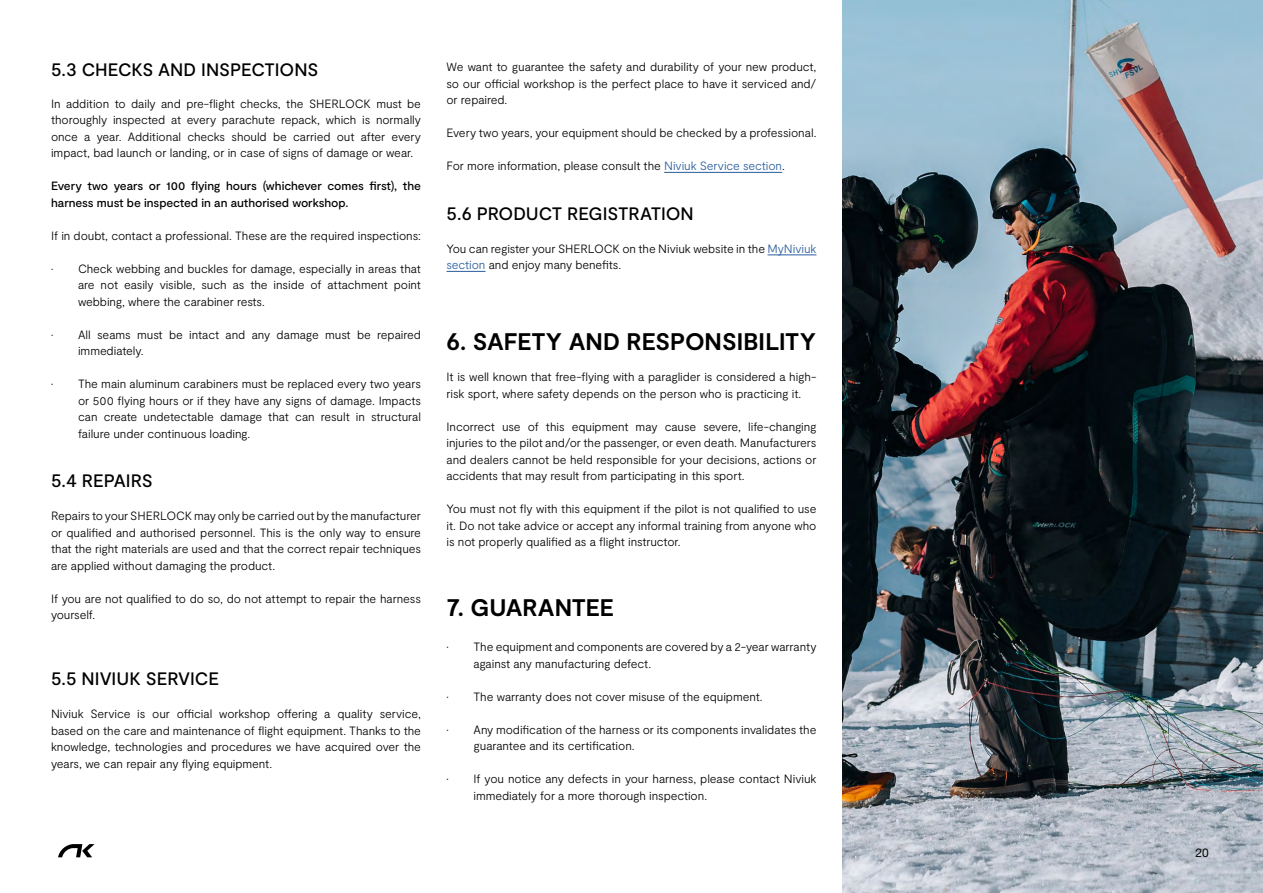
<style>
.page{position:relative;width:1263px;height:893px;background:#fff}
.page>*{position:absolute;margin:0;border:0;box-sizing:border-box;transform-origin:0 0}
.t1{font:700 24px "Moderat";color:#000}
.t2{font:500 18px "Moderat";letter-spacing:-.005em;color:#000}
.t3{font:300 12px/16.5px "Moderat";letter-spacing:-.01em;color:#000;text-align:justify}
.t4{font:500 12px/16.5px "Moderat";letter-spacing:-.005em;color:#000}
.t5{font:12px "Helvetica Neue LT Std";color:#000}
.s1{color:#275b9b}
</style>
<div class="page">
<img style="left:842px;top:0;width:421px;height:893px">
<hr style="left:664px;top:172px;width:118px;height:1px;background:#275b9b">
<hr style="left:767px;top:255px;width:49px;height:1px;background:#275b9b">
<hr style="left:446px;top:271px;width:39px;height:1px;background:#275b9b">
<svg style="left:58px;top:844px;width:37px;height:13px"></svg>
<h2 class="t2" style="left:51px;top:59px;width:269px">5.3 CHECKS AND INSPECTIONS</h2>
<p class="t3" style="left:51px;top:95px;width:371px">In addition to daily and pre-flight checks, the SHERLOCK must be thoroughly inspected at every parachute repack, which is normally once a year. Additional checks should be carried out after every impact, bad launch or landing, or in case of signs of damage or wear.</p>
<p class="t4" style="left:51px;top:178px;width:371px">Every two years or 100 flying hours (whichever comes first), the harness must be inspected in an authorised workshop.</p>
<p class="t3" style="left:51px;top:227px;width:371px">If in doubt, contact a professional. These are the required inspections:</p>
<p class="t3" style="left:78px;top:260px;width:344px;text-indent:-27px">• Check webbing and buckles for damage, especially in areas that are not easily visible, such as the inside of attachment point webbing, where the carabiner rests.</p>
<p class="t3" style="left:78px;top:326px;width:344px;text-indent:-27px">• All seams must be intact and any damage must be repaired immediately.</p>
<p class="t3" style="left:78px;top:376px;width:344px;text-indent:-27px">• The main aluminum carabiners must be replaced every two years or 500 flying hours or if they have any signs of damage. Impacts can create undetectable damage that can result in structural failure under continuous loading.</p>
<h2 class="t2" style="left:51px;top:470px;width:103px">5.4 REPAIRS</h2>
<p class="t3" style="left:51px;top:508px;width:371px">Repairs to your SHERLOCK may only be carried out by the manufacturer or qualified and authorised personnel. This is the only way to ensure that the right materials are used and that the correct repair techniques are applied without damaging the product.</p>
<p class="t3" style="left:51px;top:590px;width:371px">If you are not qualified to do so, do not attempt to repair the harness yourself.</p>
<h2 class="t2" style="left:51px;top:668px;width:169px">5.5 NIVIUK SERVICE</h2>
<p class="t3" style="left:51px;top:706px;width:371px">Niviuk Service is our official workshop offering a quality service, based on the care and maintenance of flight equipment. Thanks to the knowledge, technologies and procedures we have acquired over the years, we can repair any flying equipment.</p>
<p class="t3" style="left:446px;top:59px;width:371px">We want to guarantee the safety and durability of your new product, so our official workshop is the perfect place to have it serviced and/ or repaired.</p>
<p class="t3" style="left:446px;top:125px;width:371px">Every two years, your equipment should be checked by a professional.</p>
<p class="t3" style="left:446px;top:158px;width:340px">For more information, please consult the <span class="s1">Niviuk Service section</span>.</p>
<h2 class="t2" style="left:446px;top:203px;width:249px">5.6 PRODUCT REGISTRATION</h2>
<p class="t3" style="left:446px;top:241px;width:371px">You can register your SHERLOCK on the Niviuk website in the <span class="s1">MyNiviuk section</span> and enjoy many benefits.</p>
<h1 class="t1" style="left:446px;top:328px;width:371px">6. SAFETY AND RESPONSIBILITY</h1>
<p class="t3" style="left:446px;top:369px;width:371px">It is well known that free-flying with a paraglider is considered a high&shy;risk sport, where safety depends on the person who is practicing it.</p>
<p class="t3" style="left:446px;top:418px;width:371px">Incorrect use of this equipment may cause severe, life-changing injuries to the pilot and/or the passenger, or even death. Manufacturers and dealers cannot be held responsible for your decisions, actions or accidents that may result from participating in this sport.</p>
<p class="t3" style="left:446px;top:501px;width:371px">You must not fly with this equipment if the pilot is not qualified to use it. Do not take advice or accept any informal training from anyone who is not properly qualified as a flight instructor.</p>
<h1 class="t1" style="left:446px;top:594px;width:169px">7. GUARANTEE</h1>
<p class="t3" style="left:473px;top:639px;width:344px;text-indent:-27px">• The equipment and components are covered by a 2-year warranty against any manufacturing defect.</p>
<p class="t3" style="left:446px;top:688px;width:318px">• The warranty does not cover misuse of the equipment.</p>
<p class="t3" style="left:473px;top:721px;width:344px;text-indent:-27px">• Any modification of the harness or its components invalidates the guarantee and its certification.</p>
<p class="t3" style="left:473px;top:771px;width:344px;text-indent:-27px">• If you notice any defects in your harness, please contact Niviuk immediately for a more thorough inspection.</p>
<p class="t5" style="left:1195px;top:845px;width:15px">20</p>
</div>
